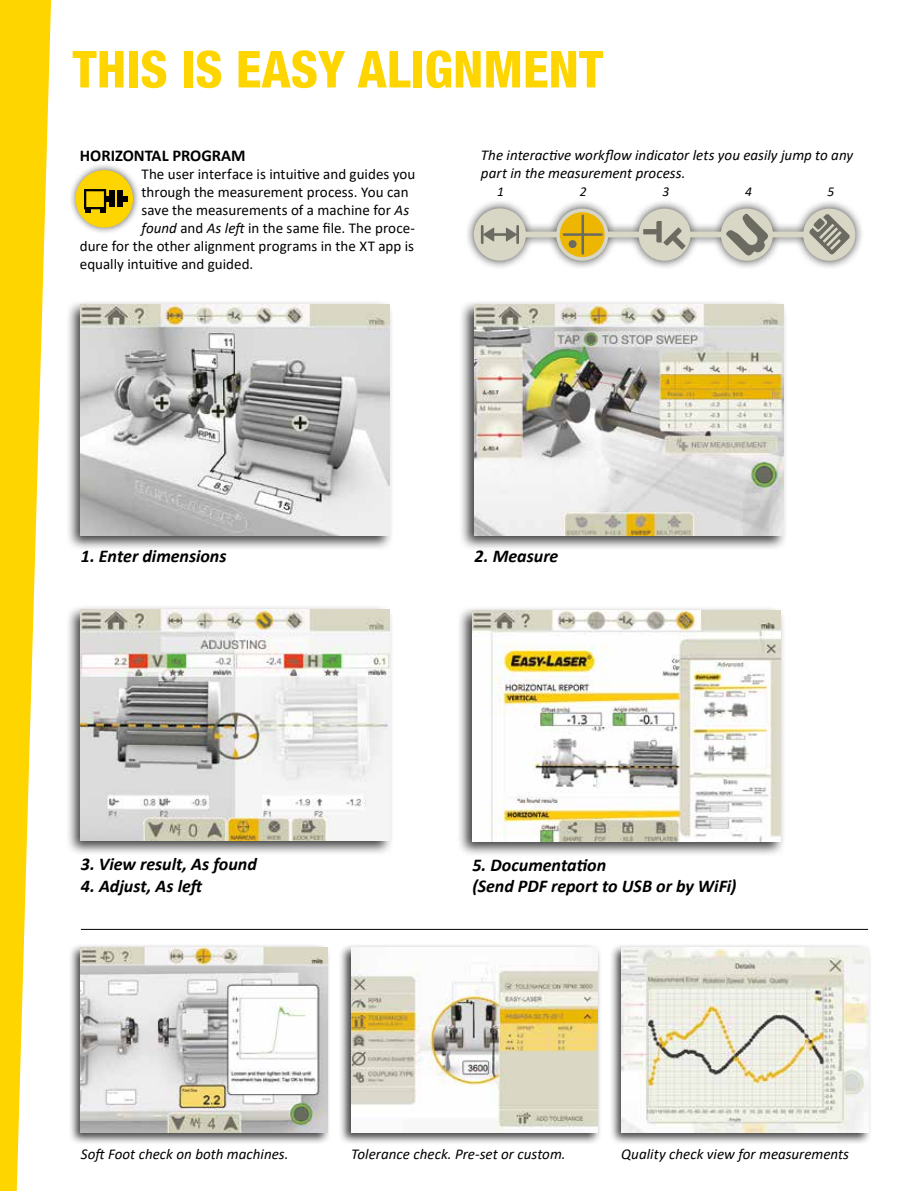
<style>
.page{position:relative;width:915px;height:1191px;background:#fff}
.page>*{position:absolute;margin:0;border:0;box-sizing:border-box;transform-origin:0 0}
.t1{font:800 condensed 51px "Helvetica Neue LTW1 G";color:#ffd500}
.t2{font:italic 700 18px/21.6px "Calibri";color:#000}
.t3{font:700 16.5px "Calibri";color:#000}
.t4{font:15px "Calibri";color:#000}
.t5{font:italic 15px/18px "Calibri";color:#000}
.t6{font:italic 13.5px "Calibri";color:#000}
.s1{font-style:italic}
</style>
<div class="page">
<svg style="left:0;top:0;width:51px;height:1191px;fill:#ffd500"></svg>
<div style="left:68px;top:163px;width:72px;height:72px;background:#000;opacity:.6"></div>
<div style="left:75px;top:170px;width:58px;height:57px;background:#ffd500;border-radius:50%"></div>
<div style="left:110px;top:191px;width:5px;height:16px;background:#000"></div>
<svg style="left:84px;top:189px;width:26px;height:24px"></svg>
<div style="left:118px;top:191px;width:5px;height:16px;background:#000"></div>
<svg style="left:123px;top:196px;width:5px;height:6px"></svg>
<div style="left:464px;top:199px;width:400px;height:71px;background:#000;opacity:.75"></div>
<div style="left:520px;top:232px;width:314px;height:5px;background:#d8d6c4"></div>
<div style="left:473px;top:208px;width:53px;height:52px;background:#d8d6c4;border-radius:50%"></div>
<svg style="left:556px;top:209px;width:52px;height:52px"></svg>
<div style="left:559px;top:212px;width:45px;height:45px;background:#ecb602;border-radius:50%"></div>
<div style="left:638px;top:209px;width:52px;height:52px;background:#d8d6c4;border-radius:50%"></div>
<div style="left:720px;top:209px;width:52px;height:52px;background:#d8d6c4;border-radius:50%"></div>
<div style="left:802px;top:209px;width:53px;height:52px;background:#d8d6c4;border-radius:50%"></div>
<svg style="left:643px;top:221px;width:42px;height:29px"></svg>
<svg style="left:725px;top:213px;width:43px;height:43px"></svg>
<div style="left:568px;top:240px;width:8px;height:8px;background:#6c6b61;border-radius:50%"></div>
<hr style="left:581px;top:214px;width:3px;height:41px;background:#6c6b61">
<hr style="left:562px;top:233px;width:40px;height:3px;background:#6c6b61">
<hr style="left:484px;top:233px;width:31px;height:3px;background:#6c6b61">
<hr style="left:516px;top:225px;width:3px;height:19px;background:#6c6b61">
<svg style="left:505px;top:227px;width:12px;height:14px"></svg>
<svg style="left:483px;top:227px;width:11px;height:14px"></svg>
<hr style="left:480px;top:225px;width:3px;height:19px;background:#6c6b61">
<svg style="left:808px;top:214px;width:41px;height:41px"></svg>
<div style="left:65px;top:299px;width:329px;height:252px;background:#000;opacity:.75"></div>
<img style="left:81px;top:304px;width:308px;height:231px">
<hr style="left:81px;top:929px;width:786px;height:1px;background:#000">
<div style="left:608px;top:943px;width:263px;height:202px;background:#000;opacity:.75"></div>
<img style="left:621px;top:947px;width:246px;height:185px">
<div style="left:459px;top:299px;width:328px;height:252px;background:#000;opacity:.75"></div>
<img style="left:474px;top:304px;width:308px;height:231px">
<div style="left:65px;top:605px;width:329px;height:251px;background:#000;opacity:.75"></div>
<img style="left:81px;top:610px;width:308px;height:231px">
<div style="left:457px;top:605px;width:328px;height:252px;background:#000;opacity:.75"></div>
<img style="left:472px;top:610px;width:308px;height:231px">
<div style="left:68px;top:943px;width:263px;height:202px;background:#000;opacity:.75"></div>
<img style="left:81px;top:947px;width:246px;height:185px">
<div style="left:338px;top:943px;width:263px;height:202px;background:#000;opacity:.75"></div>
<img style="left:351px;top:947px;width:246px;height:185px">
<h1 class="t1" style="left:72px;top:38px;width:532px">THIS IS EASY ALIGNMENT</h1>
<p class="t3" style="left:80px;top:144px;width:167px">HORIZONTAL PROGRAM</p>
<p class="t4" style="left:141px;top:164px;width:275px">The user interface is intuitive and guides you</p>
<p class="t4" style="left:141px;top:182px;width:268px">through the measurement process. You can</p>
<p class="t4" style="left:141px;top:200px;width:269px">save the measurements of a machine for <span class="s1">As</span></p>
<p class="t4" style="left:141px;top:218px;width:275px"><span class="s1">found</span> and <span class="s1">As left</span> in the same file. The proce-</p>
<p class="t4" style="left:80px;top:236px;width:336px">dure for the other alignment programs in the XT app is</p>
<p class="t4" style="left:80px;top:254px;width:175px">equally intuitive and guided.</p>
<p class="t5" style="left:480px;top:145px;width:374px">The interactive workflow indicator lets you easily jump to any part in the measurement process.</p>
<p class="t6" style="left:497px;top:182px;width:8px">1</p>
<p class="t6" style="left:579px;top:182px;width:8px">2</p>
<p class="t6" style="left:662px;top:182px;width:8px">3</p>
<p class="t6" style="left:744px;top:182px;width:8px">4</p>
<p class="t6" style="left:827px;top:182px;width:8px">5</p>
<p class="t2" style="left:81px;top:545px;width:147px">1. Enter dimensions</p>
<p class="t2" style="left:474px;top:545px;width:85px">2. Measure</p>
<p class="t2" style="left:81px;top:852px;width:177px">3. View result, As found</p>
<p class="t2" style="left:81px;top:874px;width:125px">4. Adjust, As left</p>
<p class="t2" style="left:472px;top:853px;width:265px">5. Documentation<br>(Send PDF report to USB or by WiFi)</p>
<p class="t5" style="left:81px;top:1144px;width:209px">Soft Foot check on both machines.</p>
<p class="t5" style="left:351px;top:1144px;width:216px">Tolerance check. Pre-set or custom.</p>
<p class="t5" style="left:621px;top:1144px;width:229px">Quality check view for measurements</p>
</div>
